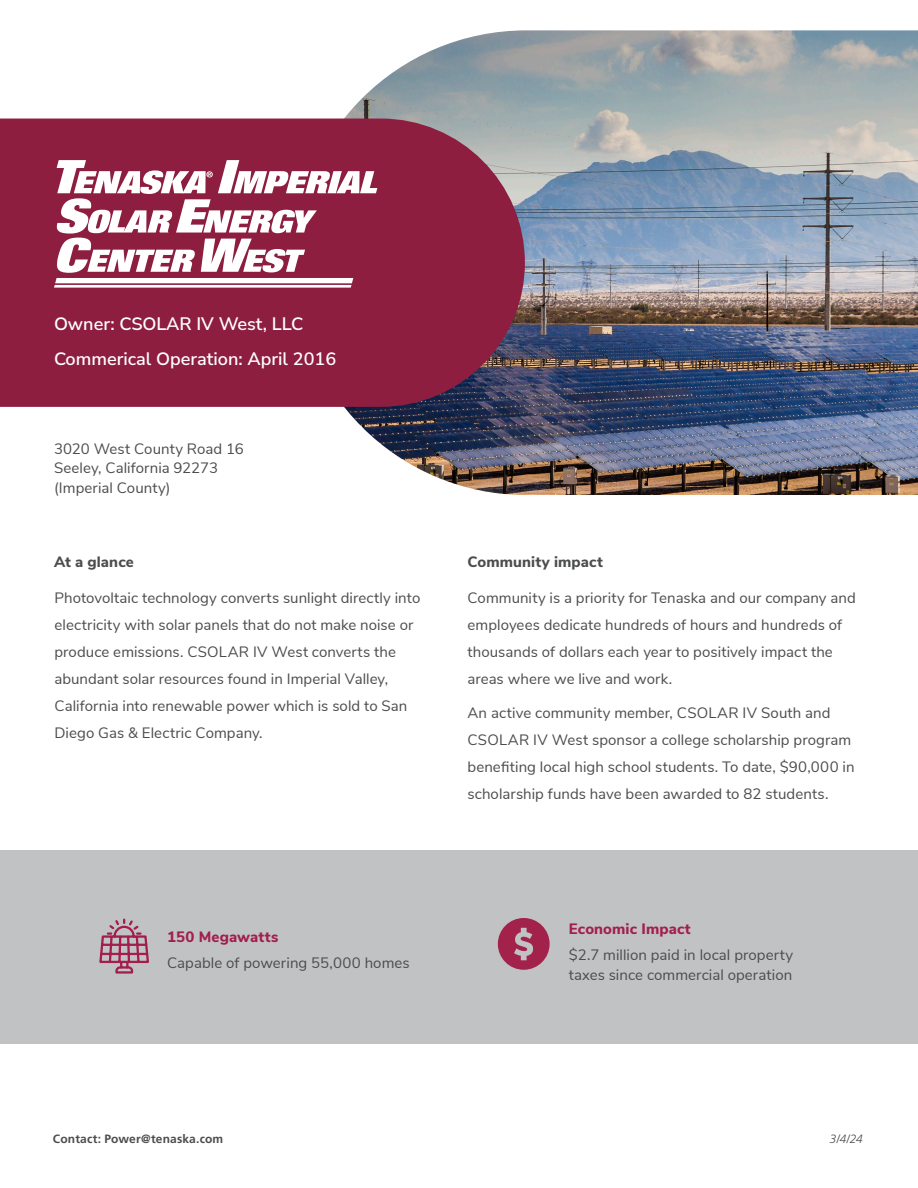
<style>
.page{position:relative;width:918px;height:1188px;background:#fff}
.page>*{position:absolute;margin:0;border:0;box-sizing:border-box;transform-origin:0 0}
.Title_1_-_left{font:600 18px "Nunito Sans";color:#fff}
.Text_Area{font:15px/27px "Nunito Sans";letter-spacing:.005em;color:#4b4c4d}
.Text_Area-2{font:800 15px "Nunito Sans";letter-spacing:.01em;color:#a21e4b}
.Text_Area-3{font:800 15px "Nunito Sans";letter-spacing:.01em;color:#4b4c4d}
.Text_Area-4{font:700 12px "Frutiger LT Pro";letter-spacing:.015em;color:#4b4c4d}
.Text_Area-5{font:italic 300 12px "Frutiger LT Pro";color:#4b4c4d}
</style>
<div class="page">
<img style="left:294px;top:30px;width:624px;height:465px">
<svg style="left:0;top:119px;width:525px;height:288px;fill:#8d1e40"></svg>
<svg style="left:54px;top:160px;width:323px;height:128px"></svg>
<div style="left:0;top:851px;width:918px;height:193px;background:#c1c2c4"></div>
<svg style="left:498px;top:918px;width:52px;height:52px"></svg>
<svg style="left:99px;top:918px;width:50px;height:56px"></svg>
<p class="Title_1_-_left" style="left:54px;top:311px;width:251px">Owner: CSOLAR IV West, LLC</p>
<p class="Title_1_-_left" style="left:54px;top:346px;width:284px">Commerical Operation: April 2016</p>
<p class="Text_Area" style="left:54px;top:434px;width:191px">3020 West County Road 16</p>
<p class="Text_Area" style="left:54px;top:454px;width:166px">Seeley, California 92273</p>
<p class="Text_Area" style="left:54px;top:473px;width:118px">(Imperial County)</p>
<p class="Text_Area-3" style="left:54px;top:551px;width:81px">At a glance</p>
<p class="Text_Area-3" style="left:468px;top:551px;width:137px">Community impact</p>
<p class="Text_Area" style="left:468px;top:583px;width:390px">Community is a priority for Tenaska and our company and employees dedicate hundreds of hours and hundreds of thousands of dollars each year to positively impact the areas where we live and work.</p>
<p class="Text_Area" style="left:468px;top:698px;width:389px">An active community member, CSOLAR IV South and CSOLAR IV West sponsor a college scholarship program benefiting local high school students. To date, $90,000 in scholarship funds have been awarded to 82 students.</p>
<p class="Text_Area" style="left:54px;top:583px;width:367px">Photovoltaic technology converts sunlight directly into electricity with solar panels that do not make noise or produce emissions. CSOLAR IV West converts the abundant solar resources found in Imperial Valley, California into renewable power which is sold to San Diego Gas &amp; Electric Company.</p>
<p class="Text_Area-2" style="left:167px;top:926px;width:113px">150 Megawatts</p>
<p class="Text_Area" style="left:167px;top:948px;width:244px">Capable of powering 55,000 homes</p>
<p class="Text_Area-2" style="left:569px;top:918px;width:124px">Economic Impact</p>
<p class="Text_Area" style="left:569px;top:944px;width:226px;line-height:19.5px">$2.7 million paid in local property taxes since commercial operation</p>
<p class="Text_Area-4" style="left:53px;top:1132px;width:172px">Contact: Power@tenaska.com</p>
<p class="Text_Area-5" style="left:830px;top:1132px;width:35px">3/4/24</p>
</div>
